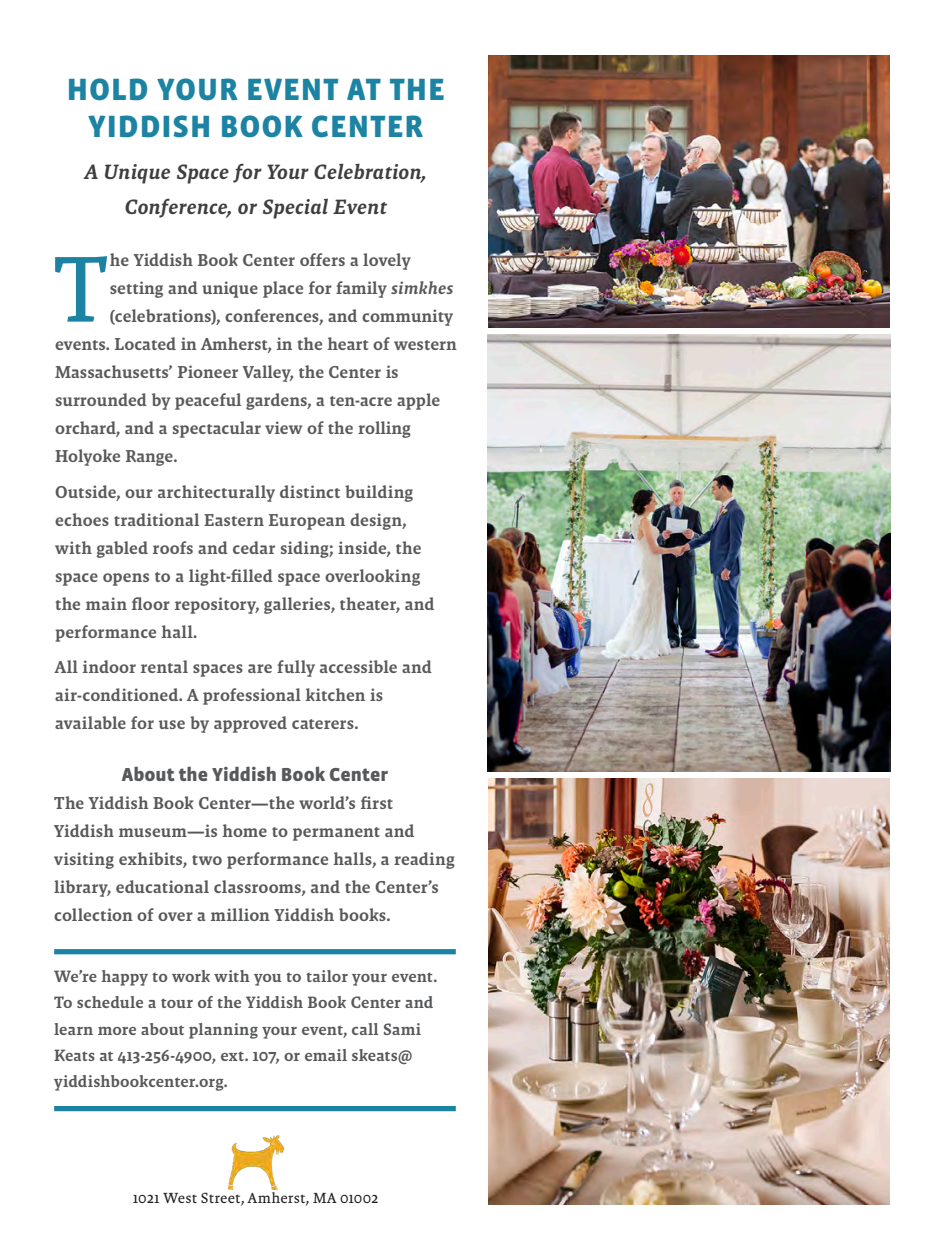
<style>
.page{position:relative;width:945px;height:1260px;background:#fff}
.page>*{position:absolute;margin:0;border:0;box-sizing:border-box;transform-origin:0 0}
.t1{font:94.67px "Malaga Reg";color:#1c83a3}
.t2{font:900 31.5px/36.8px "Vista Sans OT";letter-spacing:.03em;color:#1c83a3;text-align:center}
.t3{font:italic 21px/35px "Malaga Med";color:#3e3e3f;text-align:center}
.t4{font:900 19.25px "Vista Sans OT";color:#57585a}
.t5{font:17.5px/28px "Malaga Med";color:#59595b}
.t6{font:17.5px/28px "Malaga Med";color:#57585a}
.t7{font:16.62px/26.2px "Malaga Med";letter-spacing:.005em;color:#57585a}
.t8{font:14.88px "Malaga Reg";letter-spacing:.01em;color:#231f20}
.s1{font-style:italic}
</style>
<div class="page">
<img style="left:488px;top:55px;width:402px;height:273px">
<img style="left:488px;top:334px;width:402px;height:438px">
<div style="left:54px;top:949px;width:402px;height:5px;background:#1c83a3"></div>
<div style="left:54px;top:1106px;width:402px;height:5px;background:#1c83a3"></div>
<img style="left:488px;top:779px;width:402px;height:426px">
<img style="left:228px;top:1136px;width:56px;height:53px">
<h2 class="t2" style="left:67px;top:72px;width:380px">HOLD YOUR EVENT AT THE<br>YIDDISH BOOK CENTER</h2>
<p class="t3" style="left:85px;top:154px;width:343px">A Unique Space for Your Celebration,<br>Conference, or Special Event</p>
<h1 class="t1" style="left:53px;top:235px;width:56px">T</h1>
<p class="t6" style="left:110px;top:246px;width:345px">he Yiddish Book Center offers a lovely setting and unique place for family <span class="s1">simkhes </span>(celebrations), conferences, and community</p>
<p class="t5" style="left:55px;top:330px;width:403px">events. Located in Amherst, in the heart of western Massachusetts’ Pioneer Valley, the Center is surrounded by peaceful gardens, a ten-acre apple orchard, and a spectacular view of the rolling Holyoke Range.</p>
<p class="t5" style="left:55px;top:478px;width:381px">Outside, our architecturally distinct building echoes traditional Eastern European design, with gabled roofs and cedar siding; inside, the space opens to a light-filled space overlooking the main floor repository, galleries, theater, and performance hall.</p>
<p class="t5" style="left:55px;top:653px;width:378px">All indoor rental spaces are fully accessible and air-conditioned. A professional kitchen is available for use by approved caterers.</p>
<p class="t4" style="left:122px;top:765px;width:268px">About the Yiddish Book Center</p>
<p class="t6" style="left:54px;top:789px;width:402px">The Yiddish Book Center—the world’s first Yiddish museum—is home to permanent and visiting exhibits, two performance halls, a reading library, educational classrooms, and the Center’s collection of over a million Yiddish books.</p>
<p class="t7" style="left:54px;top:963px;width:385px">We’re happy to work with you to tailor your event.<br>To schedule a tour of the Yiddish Book Center and learn more about planning your event, call Sami Keats at 413-256-4900, ext. 107, or email skeats@ yiddishbookcenter.org.</p>
<p class="t8" style="left:133px;top:1190px;width:247px">1021 West Street, Amherst, MA 01002</p>
</div>
